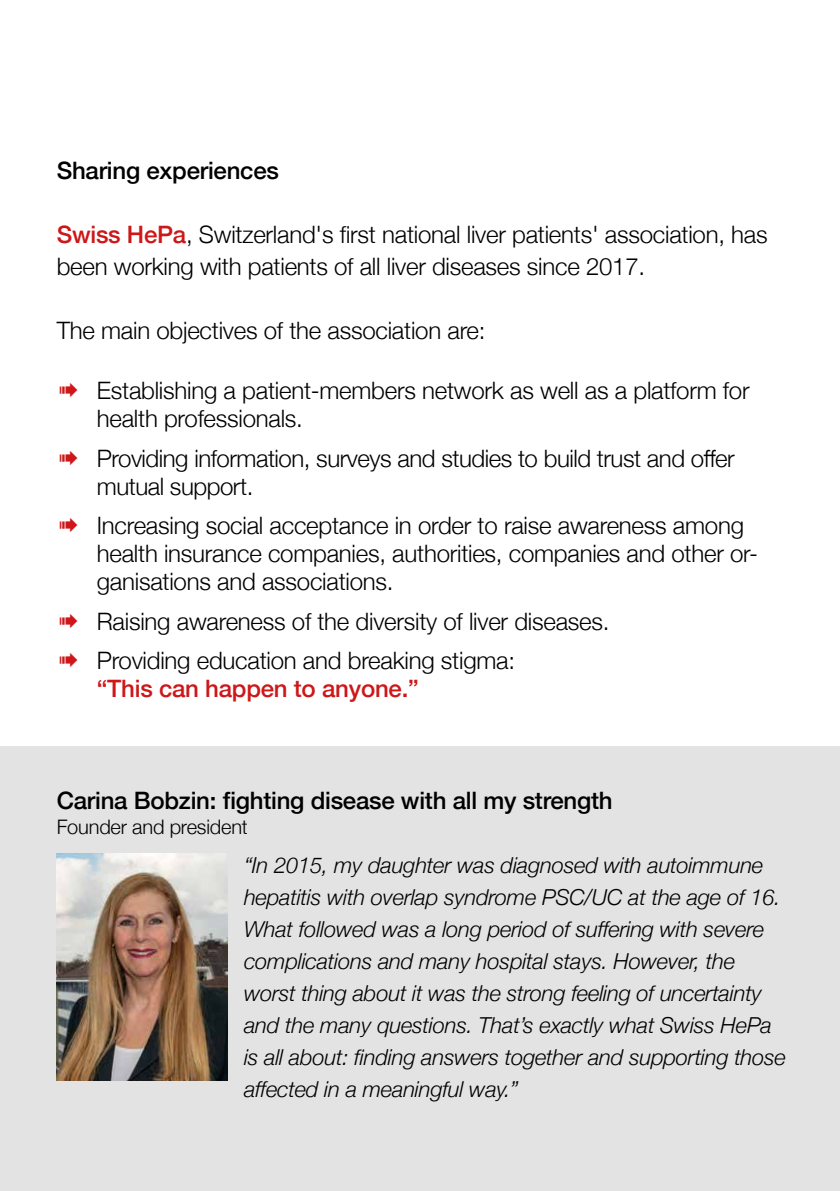
<style>
.page{position:relative;width:840px;height:1191px;background:#fff}
.page>*{position:absolute;margin:0;border:0;box-sizing:border-box;transform-origin:0 0}
.t1{font:300 24px/28px "Helvetica Neue";letter-spacing:-.01em;color:#000}
.t2{font:500 24px "Helvetica Neue";letter-spacing:-.01em;color:#000}
.t3{font:500 24px "Helvetica Neue";letter-spacing:-.01em;color:#cd1719}
.t4{font:italic 300 22px/32px "Helvetica Neue";letter-spacing:-.01em;color:#000}
.t5{font:300 20px "Helvetica Neue";letter-spacing:-.01em;color:#000}
.s1{font-weight:500;color:#cd1719}
</style>
<div class="page">
<div style="left:0;top:747px;width:839px;height:444px;background:#e3e3e3"></div>
<img style="left:57px;top:853px;width:170px;height:227px">
<p class="t2" style="left:57px;top:151px;width:223px">Sharing experiences</p>
<p class="t1" style="left:57px;top:217px;width:712px;line-height:32px"><span class="s1">Swiss HePa</span>, Switzerland's first national liver patients' association, has been working with patients of all liver diseases since 2017.</p>
<p class="t1" style="left:57px;top:315px;width:430px">The main objectives of the association are:</p>
<p class="t1" style="left:97px;top:375px;width:654px">Establishing a patient-members network as well as a platform for health professionals.</p>
<p class="t1" style="left:97px;top:442px;width:639px">Providing information, surveys and studies to build trust and offer mutual support.</p>
<p class="t1" style="left:97px;top:510px;width:662px">Increasing social acceptance in order to raise awareness among health insurance companies, authorities, companies and other or&shy;ganisations and associations.</p>
<p class="t1" style="left:97px;top:599px;width:514px;line-height:39.4px">Raising awareness of the diversity of liver diseases.<br>Providing education and breaking stigma:</p>
<p class="t3" style="left:97px;top:669px;width:323px">“This can happen to anyone.”</p>
<p class="t2" style="left:57px;top:781px;width:557px">Carina Bobzin: fighting disease with all my strength</p>
<p class="t5" style="left:57px;top:811px;width:192px">Founder and president</p>
<p class="t4" style="left:244px;top:847px;width:543px">“In 2015, my daughter was diagnosed with autoimmune hepatitis with overlap syndrome PSC/UC at the age of 16.<br>What followed was a long period of suffering with severe complications and many hospital stays. However, the worst thing about it was the strong feeling of uncertainty and the many questions. That’s exactly what Swiss HePa is all about: finding answers together and supporting those affected in a meaningful way.”</p>
</div>
